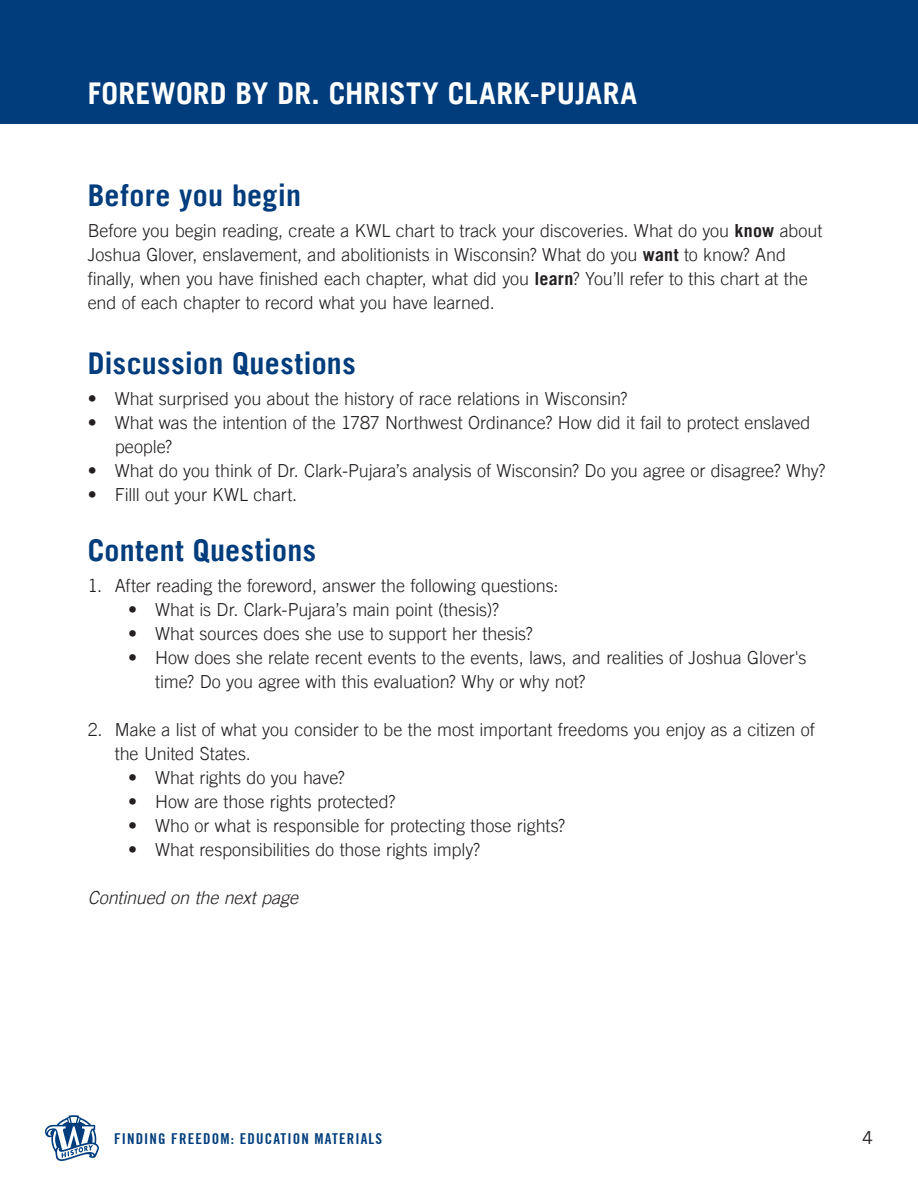
<style>
.page{position:relative;width:918px;height:1188px;background:#fff}
.page>*{position:absolute;margin:0;border:0;box-sizing:border-box;transform-origin:0 0}
.t1{font:700 30px "Trade Gothic LT Std";letter-spacing:.01em;color:#013d7d}
.t2{font:700 30px "Trade Gothic LT Std";letter-spacing:.01em;color:#fff}
.t3{font:300 18px/24px "Trade Gothic LT Std";letter-spacing:-.005em;color:#231f20}
.t4{font:italic 300 18px "Trade Gothic LT Std";letter-spacing:-.005em;color:#231f20}
.t5{font:18px "Trade Gothic LT Std";color:#231f20}
.t6{font:15px "Trade Gothic LT Std Cn 20";letter-spacing:.075em;color:#013d7d}
.s1{font-weight:700}
</style>
<div class="page">
<svg style="left:45px;top:1115px;width:54px;height:46px"></svg>
<div style="left:0;top:0;width:918px;height:123px;background:#013d7d"></div>
<p class="t2" style="left:88px;top:75px;width:551px">FOREWORD BY DR. CHRISTY CLARK-PUJARA</p>
<p class="t1" style="left:88px;top:177px;width:215px">Before you begin</p>
<p class="t3" style="left:88px;top:218px;width:736px">Before you begin reading, create a KWL chart to track your discoveries. What do you <span class="s1">know</span> about Joshua Glover, enslavement, and abolitionists in Wisconsin? What do you <span class="s1">want</span> to know? And finally, when you have finished each chapter, what did you <span class="s1">learn</span>? You’ll refer to this chart at the end of each chapter to record what you have learned.</p>
<p class="t1" style="left:88px;top:345px;width:270px">Discussion Questions</p>
<p class="t3" style="left:88px;top:386px;width:541px">• What surprised you about the history of race relations in Wisconsin?</p>
<p class="t3" style="left:115px;top:410px;width:697px;text-indent:-27px">• What was the intention of the 1787 Northwest Ordinance? How did it fail to protect enslaved people?</p>
<p class="t3" style="left:88px;top:458px;width:739px">• What do you think of Dr. Clark-Pujara’s analysis of Wisconsin? Do you agree or disagree? Why?</p>
<p class="t3" style="left:88px;top:482px;width:211px">• Filll out your KWL chart.</p>
<p class="t1" style="left:88px;top:532px;width:230px">Content Questions</p>
<p class="t3" style="left:88px;top:574px;width:472px">1. After reading the foreword, answer the following questions:</p>
<p class="t3" style="left:128px;top:598px;width:372px">• What is Dr. Clark-Pujara’s main point (thesis)?</p>
<p class="t3" style="left:128px;top:622px;width:406px">• What sources does she use to support her thesis?</p>
<p class="t3" style="left:155px;top:646px;width:653px;text-indent:-27px">• How does she relate recent events to the events, laws, and realities of Joshua Glover's time? Do you agree with this evaluation? Why or why not?</p>
<p class="t3" style="left:115px;top:718px;width:702px;text-indent:-27px">2. Make a list of what you consider to be the most important freedoms you enjoy as a citizen of the United States.</p>
<p class="t3" style="left:128px;top:766px;width:218px">• What rights do you have?</p>
<p class="t3" style="left:128px;top:790px;width:269px">• How are those rights protected?</p>
<p class="t3" style="left:128px;top:814px;width:439px">• Who or what is responsible for protecting those rights?</p>
<p class="t3" style="left:128px;top:838px;width:353px">• What responsibilities do those rights imply?</p>
<p class="t4" style="left:88px;top:887px;width:212px">Continued on the next page</p>
<p class="t6" style="left:114px;top:1129px;width:270px">FINDING FREEDOM: EDUCATION MATERIALS</p>
<p class="t5" style="left:862px;top:1126px;width:12px">4</p>
</div>
